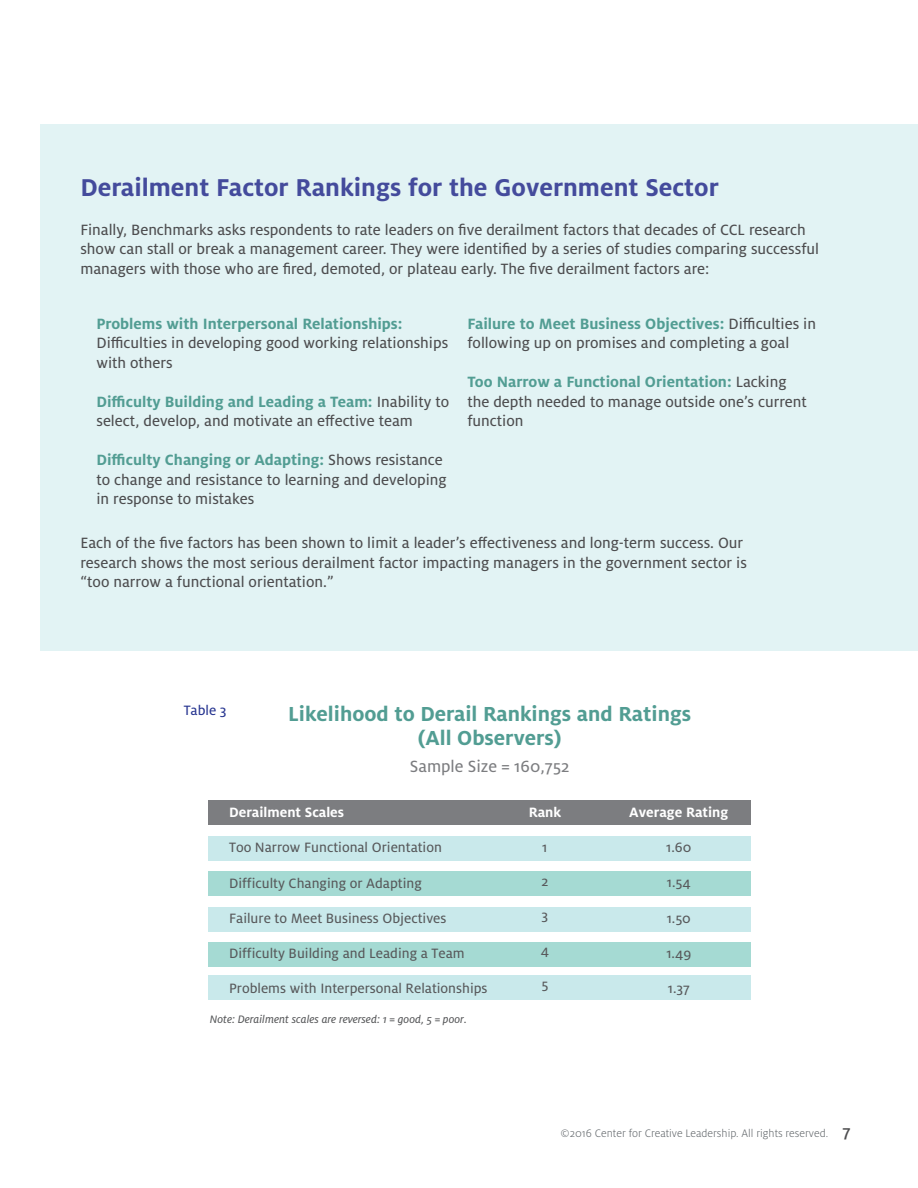
<style>
.page{position:relative;width:918px;height:1188px;background:#fff}
.page>*{position:absolute;margin:0;border:0;box-sizing:border-box;transform-origin:0 0}
.t1{font:700 27px "Milo Pro";color:#444b9c}
.t2{font:700 22.5px/24px "Milo Pro";color:#529d93;text-align:center}
.t3{font:18px "Milo Pro Text";color:#7c7d80}
.t4{font:16.5px/19.5px "Milo Pro Text";color:#4d4d4f}
.t5{font:700 16.5px "Milo Pro";color:#529d93}
.t6{font:15px "Milo Pro Text";color:#58595b}
.t7{font:700 15px "Milo Pro";color:#fff}
.t8{font:15px "Milo Pro Text";color:#283691}
.t9{font:300 12px "Milo Pro";color:#5e6367}
.t10{font:12px "Milo Pro Text Ita";color:#58595b}
.s1{font-family:"Milo Pro Text";font-weight:400;color:#4d4d4f}
.s2{font-weight:500;font-size:18px;color:#4d4d4f}
</style>
<div class="page">
<div style="left:40px;top:124px;width:878px;height:527px;background:#e2f3f4"></div>
<div style="left:209px;top:836px;width:542px;height:25px;background:#c9e9eb"></div>
<div style="left:209px;top:801px;width:542px;height:24px;background:#7c7d80"></div>
<div style="left:209px;top:975px;width:542px;height:25px;background:#c9e9eb"></div>
<div style="left:209px;top:907px;width:542px;height:24px;background:#c9e9eb"></div>
<div style="left:209px;top:872px;width:542px;height:24px;background:#a5dad3"></div>
<div style="left:209px;top:942px;width:542px;height:25px;background:#a5dad3"></div>
<h1 class="t1" style="left:80px;top:172px;width:640px">Derailment Factor Rankings for the Government Sector</h1>
<p class="t4" style="left:80px;top:220px;width:740px">Finally, Benchmarks asks respondents to rate leaders on five derailment factors that decades of CCL research show can stall or break a management career. They were identified by a series of studies comparing successful managers with those who are fired, demoted, or plateau early. The five derailment factors are:</p>
<p class="t5" style="left:96px;top:314px;width:308px">Problems with Interpersonal Relationships:</p>
<p class="t4" style="left:96px;top:333px;width:353px">Difficulties in developing good working relationships with others</p>
<p class="t5" style="left:96px;top:392px;width:354px">Difficulty Building and Leading a Team: <span class="s1">Inability to</span></p>
<p class="t4" style="left:96px;top:411px;width:318px">select, develop, and motivate an effective team</p>
<p class="t5" style="left:96px;top:451px;width:348px">Difficulty Changing or Adapting: <span class="s1">Shows resistance</span></p>
<p class="t4" style="left:96px;top:470px;width:352px">to change and resistance to learning and developing in response to mistakes</p>
<p class="t5" style="left:467px;top:314px;width:350px">Failure to Meet Business Objectives: <span class="s1">Difficulties in</span></p>
<p class="t4" style="left:467px;top:333px;width:323px">following up on promises and completing a goal</p>
<p class="t5" style="left:467px;top:373px;width:321px">Too Narrow a Functional Orientation: <span class="s1">Lacking</span></p>
<p class="t4" style="left:467px;top:392px;width:341px">the depth needed to manage outside one’s current function</p>
<p class="t4" style="left:80px;top:534px;width:668px">Each of the five factors has been shown to limit a leader’s effectiveness and long-term success. Our research shows the most serious derailment factor impacting managers in the government sector is “too narrow a functional orientation.”</p>
<p class="t8" style="left:184px;top:702px;width:44px">Table 3</p>
<h2 class="t2" style="left:288px;top:702px;width:405px">Likelihood to Derail Rankings and Ratings (All Observers)</h2>
<p class="t3" style="left:410px;top:757px;width:161px">Sample Size = 160,752</p>
<p class="t7" style="left:229px;top:804px;width:117px">Derailment Scales</p>
<p class="t6" style="left:229px;top:839px;width:214px">Too Narrow Functional Orientation</p>
<p class="t6" style="left:229px;top:875px;width:194px">Difficulty Changing or Adapting</p>
<p class="t6" style="left:229px;top:910px;width:219px">Failure to Meet Business Objectives</p>
<p class="t6" style="left:229px;top:945px;width:237px">Difficulty Building and Leading a Team</p>
<p class="t6" style="left:229px;top:980px;width:260px">Problems with Interpersonal Relationships</p>
<p class="t10" style="left:210px;top:1012px;width:258px">Note: Derailment scales are reversed: 1 = good, 5 = poor.</p>
<p class="t7" style="left:529px;top:804px;width:34px">Rank</p>
<p class="t6" style="left:542px;top:839px;width:7px">1</p>
<p class="t6" style="left:541px;top:873px;width:8px">2</p>
<p class="t6" style="left:542px;top:907px;width:8px">3</p>
<p class="t6" style="left:541px;top:942px;width:10px">4</p>
<p class="t6" style="left:541px;top:976px;width:8px">5</p>
<p class="t7" style="left:629px;top:804px;width:101px">Average Rating</p>
<p class="t6" style="left:666px;top:839px;width:27px">1.60</p>
<p class="t6" style="left:667px;top:874px;width:25px">1.54</p>
<p class="t6" style="left:667px;top:910px;width:26px">1.50</p>
<p class="t6" style="left:666px;top:945px;width:26px">1.49</p>
<p class="t6" style="left:668px;top:980px;width:23px">1.37</p>
<p class="t9" style="left:561px;top:1127px;width:291px">©2016 Center for Creative Leadership. All rights reserved. <span class="s2">7</span></p>
</div>
